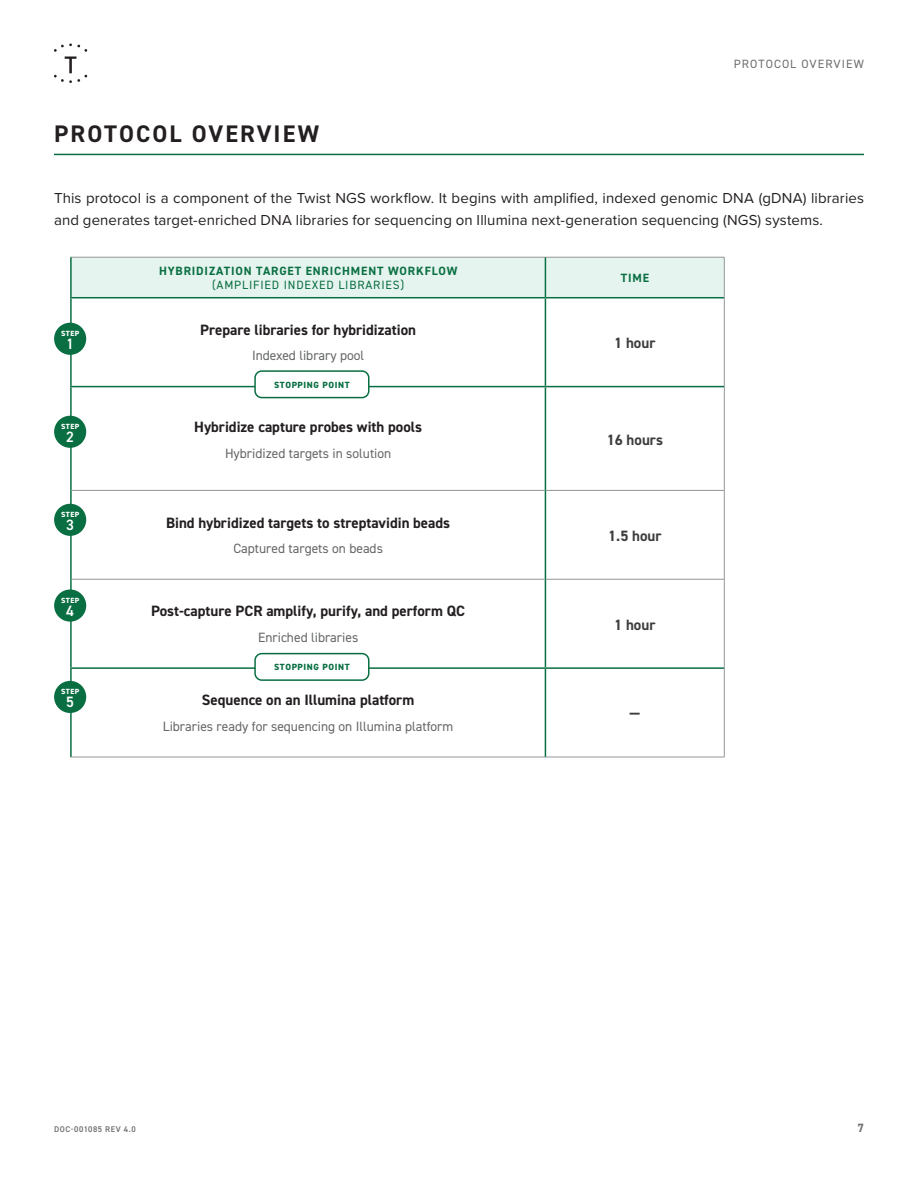
<style>
.page{position:relative;width:918px;height:1188px;background:#fff}
.page>*{position:absolute;margin:0;border:0;box-sizing:border-box;transform-origin:0 0}
.t1{font:700 24px "DIN2014";letter-spacing:.09em;color:#231f20}
.t2{font:15px/22.5px "Proxima Nova";letter-spacing:.005em;color:#231f20}
.t3{font:700 15px "DIN2014";color:#231f20}
.t4{font:700 15px "DIN2014";color:#3e3e3f}
.t5{font:600 15px "DIN2014";color:#fff}
.t6{font:13.5px "DIN2014";color:#656666}
.t7{font:700 12px "DIN2014";letter-spacing:.07em;color:#096f42}
.t8{font:12px "DIN2014";letter-spacing:.07em;color:#096f42}
.t9{font:12px "DIN2014";letter-spacing:.09em;color:#6c6d70}
.t10{font:700 12px "DIN2014";color:#6c6d70}
.t11{font:800 9px "DIN2014";letter-spacing:.07em;color:#096f42}
.t12{font:600 8.25px "DIN2014";letter-spacing:.075em;color:#6c6d70}
.t13{font:800 7.5px "DIN2014";letter-spacing:.07em;color:#fff}
</style>
<div class="page">
<svg style="left:53px;top:44px;width:35px;height:39px"></svg>
<div style="left:72px;top:258px;width:652px;height:39px;background:#e6f4ef"></div>
<hr style="left:70px;top:257px;width:475px;height:1px;background:#939598">
<hr style="left:545px;top:257px;width:180px;height:1px;background:#939598">
<hr style="left:72px;top:490px;width:473px;height:1px;background:#939598">
<hr style="left:546px;top:490px;width:179px;height:1px;background:#939598">
<hr style="left:72px;top:579px;width:473px;height:1px;background:#939598">
<hr style="left:546px;top:579px;width:179px;height:1px;background:#939598">
<hr style="left:70px;top:757px;width:475px;height:1px;background:#939598">
<hr style="left:545px;top:757px;width:180px;height:1px;background:#939598">
<hr style="left:70px;top:297px;width:475px;height:1px;background:#096f42">
<hr style="left:545px;top:297px;width:179px;height:1px;background:#096f42">
<hr style="left:70px;top:257px;width:2px;height:40px;background:#096f42">
<hr style="left:70px;top:298px;width:2px;height:88px;background:#096f42">
<hr style="left:70px;top:387px;width:2px;height:103px;background:#096f42">
<hr style="left:70px;top:490px;width:2px;height:89px;background:#096f42">
<hr style="left:70px;top:579px;width:2px;height:88px;background:#096f42">
<hr style="left:70px;top:669px;width:2px;height:88px;background:#096f42">
<hr style="left:545px;top:257px;width:1px;height:40px;background:#096f42">
<hr style="left:545px;top:298px;width:1px;height:88px;background:#096f42">
<hr style="left:545px;top:387px;width:1px;height:103px;background:#096f42">
<hr style="left:545px;top:490px;width:1px;height:89px;background:#096f42">
<hr style="left:545px;top:579px;width:1px;height:88px;background:#096f42">
<hr style="left:545px;top:669px;width:1px;height:88px;background:#096f42">
<hr style="left:70px;top:667px;width:475px;height:2px;background:#096f42">
<hr style="left:545px;top:667px;width:179px;height:2px;background:#096f42">
<hr style="left:724px;top:257px;width:1px;height:41px;background:#939598">
<hr style="left:724px;top:298px;width:1px;height:89px;background:#939598">
<hr style="left:724px;top:387px;width:1px;height:103px;background:#939598">
<hr style="left:724px;top:491px;width:1px;height:88px;background:#939598">
<hr style="left:724px;top:579px;width:1px;height:89px;background:#939598">
<hr style="left:724px;top:668px;width:1px;height:89px;background:#939598">
<hr style="left:70px;top:386px;width:475px;height:1px;background:#096f42">
<hr style="left:545px;top:386px;width:179px;height:1px;background:#096f42">
<div style="left:255px;top:654px;width:114px;height:26px;background:#fff;border-radius:7px"></div>
<div style="left:254px;top:653px;width:116px;height:28px;border:2px solid #096f42;border-radius:7px"></div>
<div style="left:255px;top:371px;width:114px;height:27px;background:#fff;border-radius:7px"></div>
<div style="left:254px;top:370px;width:116px;height:28px;border:2px solid #096f42;border-radius:7px"></div>
<div style="left:54px;top:323px;width:32px;height:32px;background:#096f42;border-radius:50%"></div>
<div style="left:54px;top:416px;width:32px;height:32px;background:#096f42;border-radius:50%"></div>
<div style="left:54px;top:504px;width:32px;height:32px;background:#096f42;border-radius:50%"></div>
<div style="left:54px;top:589px;width:32px;height:33px;background:#096f42;border-radius:50%"></div>
<div style="left:54px;top:681px;width:32px;height:32px;background:#096f42;border-radius:50%"></div>
<hr style="left:54px;top:154px;width:810px;height:1px;background:#096f42">
<h1 class="t1" style="left:54px;top:117px;width:266px">PROTOCOL OVERVIEW</h1>
<p class="t9" style="left:734px;top:56px;width:132px">PROTOCOL OVERVIEW</p>
<p class="t2" style="left:54px;top:186px;width:811px">This protocol is a component of the Twist NGS workflow. It begins with amplified, indexed genomic DNA (gDNA) libraries and generates target-enriched DNA libraries for sequencing on Illumina next-generation sequencing (NGS) systems.</p>
<p class="t7" style="left:159px;top:263px;width:300px">HYBRIDIZATION TARGET ENRICHMENT WORKFLOW</p>
<p class="t8" style="left:212px;top:277px;width:194px">(AMPLIFIED INDEXED LIBRARIES)</p>
<p class="t7" style="left:621px;top:270px;width:30px">TIME</p>
<p class="t13" style="left:61px;top:328px;width:20px">STEP</p>
<p class="t5" style="left:66px;top:334px;width:9px">1</p>
<p class="t13" style="left:61px;top:421px;width:20px">STEP</p>
<p class="t5" style="left:66px;top:427px;width:9px">2</p>
<p class="t13" style="left:61px;top:509px;width:20px">STEP</p>
<p class="t5" style="left:66px;top:515px;width:9px">3</p>
<p class="t13" style="left:61px;top:595px;width:20px">STEP</p>
<p class="t5" style="left:66px;top:601px;width:9px">4</p>
<p class="t13" style="left:61px;top:686px;width:20px">STEP</p>
<p class="t5" style="left:66px;top:692px;width:9px">5</p>
<p class="t3" style="left:200px;top:320px;width:217px">Prepare libraries for hybridization</p>
<p class="t6" style="left:252px;top:347px;width:114px">Indexed library pool</p>
<p class="t11" style="left:274px;top:379px;width:77px">STOPPING POINT</p>
<p class="t3" style="left:194px;top:417px;width:229px">Hybridize capture probes with pools</p>
<p class="t6" style="left:225px;top:444px;width:168px">Hybridized targets in solution</p>
<p class="t3" style="left:166px;top:512px;width:286px">Bind hybridized targets to streptavidin beads</p>
<p class="t6" style="left:233px;top:540px;width:151px">Captured targets on beads</p>
<p class="t3" style="left:151px;top:601px;width:315px">Post-capture PCR amplify, purify, and perform QC</p>
<p class="t6" style="left:258px;top:629px;width:102px">Enriched libraries</p>
<p class="t11" style="left:274px;top:661px;width:77px">STOPPING POINT</p>
<p class="t3" style="left:202px;top:690px;width:214px">Sequence on an Illumina platform</p>
<p class="t6" style="left:163px;top:718px;width:292px">Libraries ready for sequencing on Illumina platform</p>
<p class="t4" style="left:614px;top:333px;width:43px">1 hour</p>
<p class="t4" style="left:607px;top:430px;width:58px">16 hours</p>
<p class="t4" style="left:608px;top:526px;width:55px">1.5 hour</p>
<p class="t4" style="left:614px;top:614px;width:43px">1 hour</p>
<p class="t4" style="left:630px;top:703px;width:12px">—</p>
<p class="t12" style="left:54px;top:1123px;width:83px">DOC-001085 REV 4.0</p>
<p class="t10" style="left:858px;top:1120px;width:8px">7</p>
</div>
